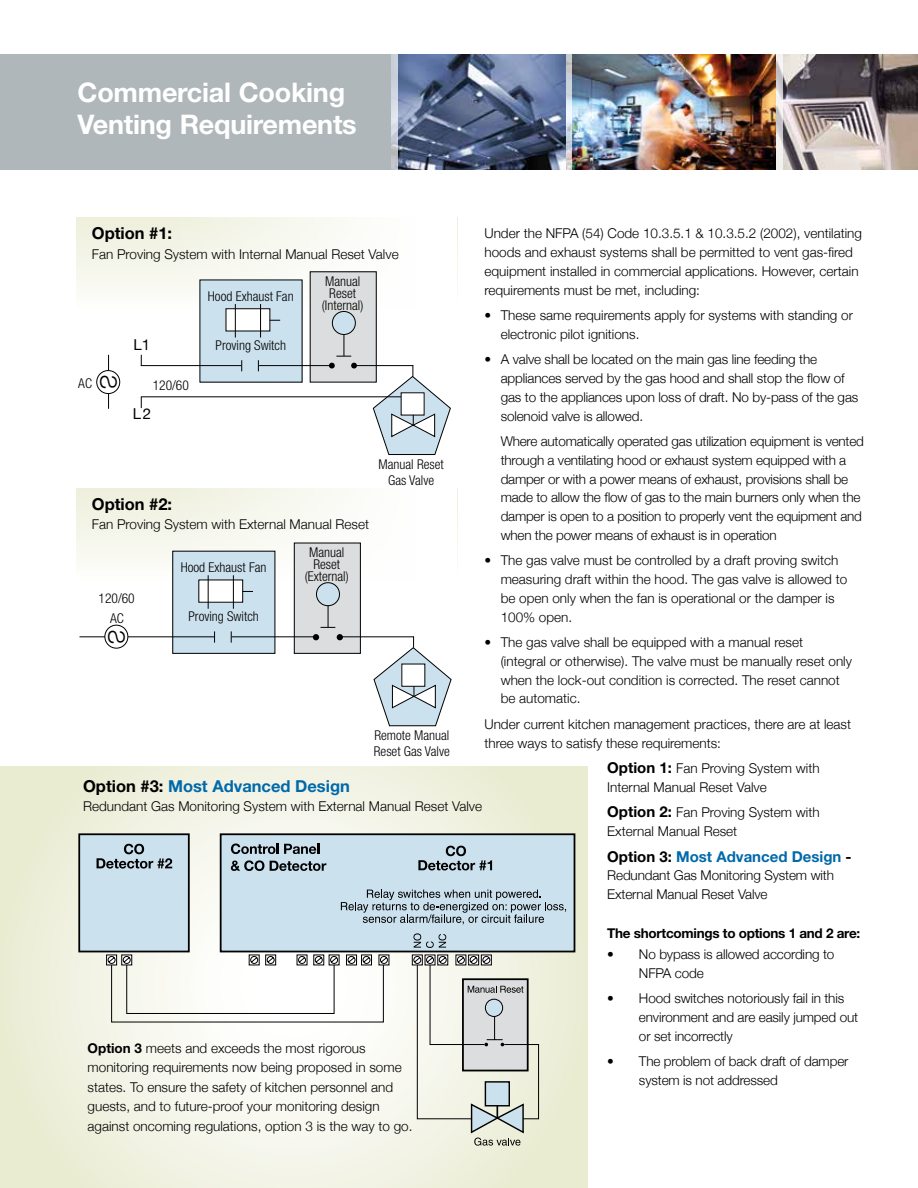
<style>
.page{position:relative;width:918px;height:1188px;background:#fff}
.page>*{position:absolute;margin:0;border:0;box-sizing:border-box;transform-origin:0 0}
.t1{font:700 27px/31.5px "Helvetica Neue";letter-spacing:-.01em;color:#fff}
.t2{font:700 16.5px "Helvetica Neue";color:#0069aa}
.t3{font:700 16.5px "Helvetica Neue";color:#000}
.t4{font:700 15px "Helvetica Neue";color:#0069aa}
.t5{font:15px "Helvetica Neue LT";color:#000}
.t6{font:300 13.5px/18.8px "Helvetica Neue LT";color:#000}
.t7{font:300 condensed 13.5px/12px "Helvetica Neue";color:#000;text-align:center}
.t8{font:700 13.5px "Helvetica Neue";letter-spacing:-.02em;color:#000}
.s1{font-family:"Helvetica Neue";font-weight:700;font-size:15px}
.s2{color:#000}
.s3{font-family:"Helvetica Neue";font-weight:700}
</style>
<div class="page">
<svg style="left:0;top:766px;width:587px;height:422px;background:#eef0dd"></svg>
<svg style="left:76px;top:217px;width:268px;height:96px;fill:#f7f7ee"></svg>
<svg style="left:76px;top:488px;width:285px;height:96px;fill:#f7f7ee"></svg>
<div style="left:0;top:54px;width:918px;height:116px;background:#b0b7bb"></div>
<div style="left:310px;top:272px;width:66px;height:110px;background:#dcddde"></div>
<div style="left:332px;top:311px;width:23px;height:23px;background:#cce1ee;border-radius:50%"></div>
<div style="left:332px;top:311px;width:24px;height:24px;border:1px solid #000;border-radius:50%"></div>
<svg style="left:336px;top:334px;width:15px;height:23px"></svg>
<svg style="left:329px;top:363px;width:6px;height:6px"></svg>
<svg style="left:351px;top:363px;width:6px;height:6px"></svg>
<div style="left:200px;top:280px;width:102px;height:102px;background:#cce1ee"></div>
<div style="left:226px;top:309px;width:44px;height:22px;background:#fff"></div>
<div style="left:226px;top:308px;width:44px;height:23px;border:1px solid #000"></div>
<hr style="left:235px;top:304px;width:1px;height:34px;background:#000">
<hr style="left:108px;top:355px;width:1px;height:54px;background:#000">
<hr style="left:260px;top:304px;width:1px;height:34px;background:#000">
<hr style="left:354px;top:365px;width:59px;height:1px;background:#000">
<hr style="left:141px;top:365px;width:100px;height:1px;background:#000">
<hr style="left:141px;top:396px;width:261px;height:1px;background:#000">
<svg style="left:97px;top:371px;width:23px;height:23px"></svg>
<div style="left:96px;top:370px;width:24px;height:24px;border:1px solid #000;border-radius:50%"></div>
<svg style="left:372px;top:365px;width:79px;height:90px"></svg>
<div style="left:173px;top:551px;width:102px;height:102px;background:#cce1ee"></div>
<div style="left:172px;top:551px;width:103px;height:103px;border:1px solid #000"></div>
<div style="left:199px;top:580px;width:44px;height:22px;background:#fff"></div>
<hr style="left:208px;top:575px;width:1px;height:34px;background:#000">
<svg style="left:214px;top:631px;width:1px;height:12px"></svg>
<svg style="left:231px;top:631px;width:1px;height:12px"></svg>
<hr style="left:233px;top:575px;width:1px;height:34px;background:#000">
<hr style="left:80px;top:636px;width:134px;height:1px;background:#000">
<svg style="left:105px;top:625px;width:23px;height:23px"></svg>
<div style="left:104px;top:625px;width:24px;height:24px;border:1px solid #000;border-radius:50%"></div>
<svg style="left:373px;top:637px;width:79px;height:90px"></svg>
<div style="left:294px;top:543px;width:66px;height:110px;background:#dcddde"></div>
<div style="left:294px;top:543px;width:67px;height:111px;border:1px solid #000"></div>
<div style="left:316px;top:583px;width:23px;height:23px;background:#cce1ee;border-radius:50%"></div>
<div style="left:316px;top:582px;width:24px;height:24px;border:1px solid #000;border-radius:50%"></div>
<svg style="left:321px;top:606px;width:14px;height:22px"></svg>
<hr style="left:232px;top:636px;width:82px;height:1px;background:#000">
<hr style="left:338px;top:636px;width:76px;height:1px;background:#000">
<svg style="left:313px;top:634px;width:6px;height:6px"></svg>
<svg style="left:337px;top:634px;width:6px;height:6px"></svg>
<hr style="left:259px;top:365px;width:73px;height:1px;background:#000">
<div style="left:79px;top:834px;width:110px;height:118px;background:#cce1ee"></div>
<div style="left:78px;top:833px;width:112px;height:119px;border:2px solid #000"></div>
<div style="left:221px;top:834px;width:354px;height:118px;background:#cce1ee"></div>
<div style="left:220px;top:833px;width:355px;height:119px;border:2px solid #000"></div>
<svg style="left:106px;top:954px;width:27px;height:12px"></svg>
<svg style="left:248px;top:954px;width:29px;height:10px"></svg>
<svg style="left:411px;top:954px;width:38px;height:10px"></svg>
<svg style="left:455px;top:954px;width:37px;height:10px"></svg>
<svg style="left:296px;top:954px;width:44px;height:10px"></svg>
<svg style="left:346px;top:954px;width:26px;height:10px"></svg>
<svg style="left:378px;top:954px;width:12px;height:10px"></svg>
<svg style="left:97px;top:844px;width:75px;height:25px"></svg>
<svg style="left:231px;top:844px;width:88px;height:10px"></svg>
<svg style="left:231px;top:860px;width:33px;height:11px"></svg>
<svg style="left:270px;top:861px;width:56px;height:10px"></svg>
<svg style="left:418px;top:846px;width:74px;height:24px"></svg>
<svg style="left:341px;top:890px;width:225px;height:34px"></svg>
<svg style="left:413px;top:933px;width:33px;height:15px"></svg>
<svg style="left:470px;top:1120px;width:55px;height:26px"></svg>
<svg style="left:111px;top:964px;width:428px;height:156px"></svg>
<img style="left:398px;top:54px;width:520px;height:116px">
<svg style="left:565px;top:54px;width:7px;height:116px"></svg>
<svg style="left:391px;top:54px;width:7px;height:116px"></svg>
<svg style="left:776px;top:54px;width:7px;height:116px"></svg>
<svg style="left:100px;top:376px;width:17px;height:13px"></svg>
<svg style="left:108px;top:630px;width:17px;height:13px"></svg>
<h1 class="t1" style="left:78px;top:76px;width:281px">Commercial Cooking<br>Venting Requirements</h1>
<p class="t3" style="left:92px;top:223px;width:82px">Option #1:</p>
<p class="t6" style="left:92px;top:244px;width:308px">Fan Proving System with Internal Manual Reset Valve</p>
<p class="t6" style="left:485px;top:224px;width:379px">Under the NFPA (54) Code 10.3.5.1 &amp; 10.3.5.2 (2002), ventilating hoods and exhaust systems shall be permitted to vent gas-fired equipment installed in commercial applications. However, certain requirements must be met, including:</p>
<p class="t6" style="left:501px;top:306px;width:354px;text-indent:-16px">• These same requirements apply for systems with standing or electronic pilot ignitions.</p>
<p class="t6" style="left:501px;top:350px;width:359px;text-indent:-16px">• A valve shall be located on the main gas line feeding the appliances served by the gas hood and shall stop the flow of gas to the appliances upon loss of draft. No by-pass of the gas solenoid valve is allowed.</p>
<p class="t6" style="left:501px;top:432px;width:365px">Where automatically operated gas utilization equipment is vented through a ventilating hood or exhaust system equipped with a damper or with a power means of exhaust, provisions shall be made to allow the flow of gas to the main burners only when the damper is open to a position to properly vent the equipment and when the power means of exhaust is in operation</p>
<p class="t6" style="left:501px;top:551px;width:348px;text-indent:-16px">• The gas valve must be controlled by a draft proving switch measuring draft within the hood. The gas valve is allowed to be open only when the fan is operational or the damper is 100% open.</p>
<p class="t6" style="left:501px;top:633px;width:353px;text-indent:-16px">• The gas valve shall be equipped with a manual reset<br>(integral or otherwise). The valve must be manually reset only when the lock-out condition is corrected. The reset cannot be automatic.</p>
<p class="t6" style="left:485px;top:714px;width:368px">Under current kitchen management practices, there are at least three ways to satisfy these requirements:</p>
<p class="t6" style="left:607px;top:759px;width:214px"><span class="s1">Option 1:</span> Fan Proving System with<br>Internal Manual Reset Valve</p>
<p class="t6" style="left:607px;top:803px;width:214px"><span class="s1">Option 2:</span> Fan Proving System with<br>External Manual Reset</p>
<p class="t4" style="left:607px;top:847px;width:246px"><span class="s2">Option 3:</span> Most Advanced Design <span class="s2">-</span></p>
<p class="t6" style="left:607px;top:866px;width:228px">Redundant Gas Monitoring System with<br>External Manual Reset Valve</p>
<p class="t8" style="left:607px;top:925px;width:254px">The shortcomings to options 1 and 2 are:</p>
<p class="t6" style="left:639px;top:945px;width:197px;text-indent:-32px">• No bypass is allowed according to<br>NFPA code</p>
<p class="t6" style="left:639px;top:989px;width:221px;text-indent:-32px">• Hood switches notoriously fail in this environment and are easily jumped out or set incorrectly</p>
<p class="t6" style="left:639px;top:1052px;width:211px;text-indent:-32px">• The problem of back draft of damper system is not addressed</p>
<p class="t7" style="left:322px;top:275px;width:43px">Manual<br>Reset (Internal)</p>
<p class="t7" style="left:208px;top:290px;width:87px">Hood Exhaust Fan</p>
<p class="t7" style="left:216px;top:339px;width:72px">Proving Switch</p>
<p class="t5" style="left:134px;top:335px;width:18px">L1</p>
<p class="t7" style="left:78px;top:377px;width:15px">AC</p>
<p class="t7" style="left:153px;top:379px;width:38px">120/60</p>
<p class="t5" style="left:133px;top:404px;width:20px">L2</p>
<p class="t7" style="left:379px;top:456px;width:67px;line-height:16.2px">Manual Reset<br>Gas Valve</p>
<p class="t3" style="left:92px;top:494px;width:82px">Option #2:</p>
<p class="t6" style="left:92px;top:515px;width:279px">Fan Proving System with External Manual Reset</p>
<p class="t7" style="left:305px;top:546px;width:45px">Manual<br>Reset (External)</p>
<p class="t7" style="left:181px;top:561px;width:87px">Hood Exhaust Fan</p>
<p class="t7" style="left:188px;top:611px;width:72px">Proving Switch</p>
<p class="t7" style="left:99px;top:588px;width:38px;line-height:19.6px">120/60<br>AC</p>
<p class="t7" style="left:374px;top:727px;width:77px;line-height:16.2px;text-align:left">Remote Manual<br>Reset Gas Valve</p>
<p class="t2" style="left:83px;top:775px;width:268px"><span class="s2">Option #3:</span> Most Advanced Design</p>
<p class="t6" style="left:83px;top:797px;width:401px">Redundant Gas Monitoring System with External Manual Reset Valve</p>
<p class="t6" style="left:88px;top:1038px;width:326px;line-height:19.5px"><span class="s3">Option 3</span> meets and exceeds the most rigorous monitoring requirements now being proposed in some states. To ensure the safety of kitchen personnel and guests, and to future-proof your monitoring design against oncoming regulations, option 3 is the way to go.</p>
</div>
